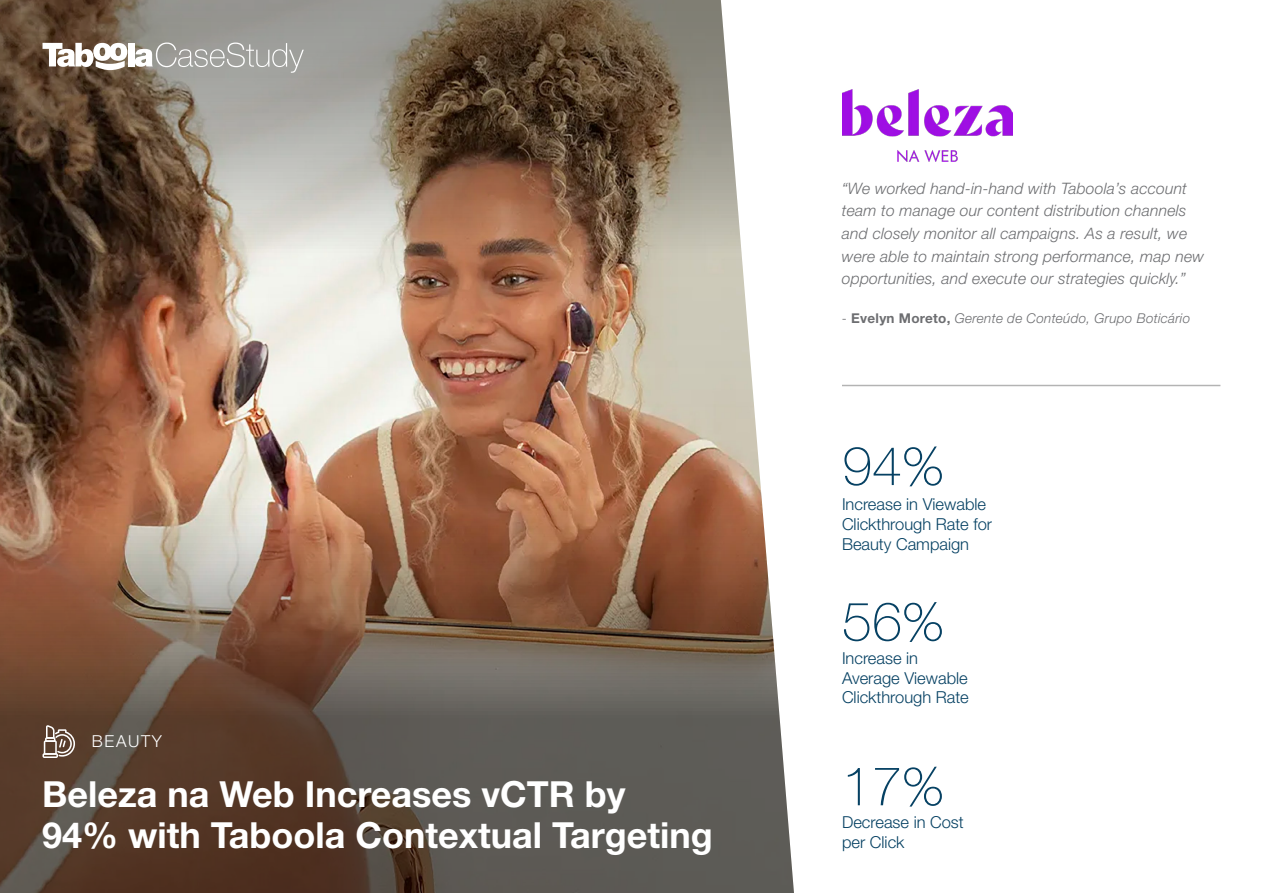
<style>
.page{position:relative;width:1263px;height:893px;background:#fff}
.page>*{position:absolute;margin:0;border:0;box-sizing:border-box;transform-origin:0 0}
.t1{font:100 54px "Helvetica Neue LT Std";color:#064163}
.t2{font:700 36px/40.5px "Helvetica Neue LT Std";color:#fff}
.t3{font:300 16.5px/19.8px "Helvetica Neue LT Std";color:#064163}
.t4{font:300 16.5px "Helvetica Neue LT Std";letter-spacing:.1em;color:#fff}
.t5{font:italic 300 15.75px/22.5px "Helvetica Neue LT Std";letter-spacing:.01em;color:#6d6e71}
.t6{font:italic 300 13.5px "Helvetica Neue LT Std";letter-spacing:.02em;color:#6d6e71}
.s1{font-style:normal}
.s2{font-weight:700;font-style:normal}
</style>
<div class="page">
<img style="left:0;top:0;width:794px;height:893px">
<hr style="left:842px;top:385px;width:378px;height:1px;background:#000">
<img style="left:842px;top:89px;width:170px;height:72px">
<svg style="left:43px;top:725px;width:32px;height:33px"></svg>
<div style="left:128px;top:43px;width:6px;height:23px;background:#fff"></div>
<svg style="left:135px;top:43px;width:169px;height:30px;background:#acaca8"></svg>
<svg style="left:43px;top:43px;width:84px;height:27px"></svg>
<p class="t4" style="left:92px;top:731px;width:71px">BEAUTY</p>
<h2 class="t2" style="left:42px;top:773px;width:672px">Beleza na Web Increases vCTR by<br>94% with Taboola Contextual Targeting</h2>
<p class="t5" style="left:842px;top:177px;width:364px">“We worked hand-in-hand with Taboola’s account team to manage our content distribution channels and closely monitor all campaigns. As a result, we were able to maintain strong performance, map new opportunities, and execute our strategies quickly.”</p>
<p class="t6" style="left:842px;top:310px;width:350px"><span class="s1">-</span> <span class="s2">Evelyn Moreto,</span> Gerente de Conteúdo, Grupo Boticário</p>
<h1 class="t1" style="left:842px;top:435px;width:104px">94%</h1>
<p class="t3" style="left:842px;top:494px;width:152px">Increase in Viewable<br>Clickthrough Rate for<br>Beauty Campaign</p>
<h1 class="t1" style="left:842px;top:591px;width:104px">56%</h1>
<p class="t3" style="left:842px;top:648px;width:128px">Increase in<br>Average Viewable<br>Clickthrough Rate</p>
<h1 class="t1" style="left:842px;top:755px;width:104px">17%</h1>
<p class="t3" style="left:842px;top:812px;width:123px">Decrease in Cost per Click</p>
</div>
